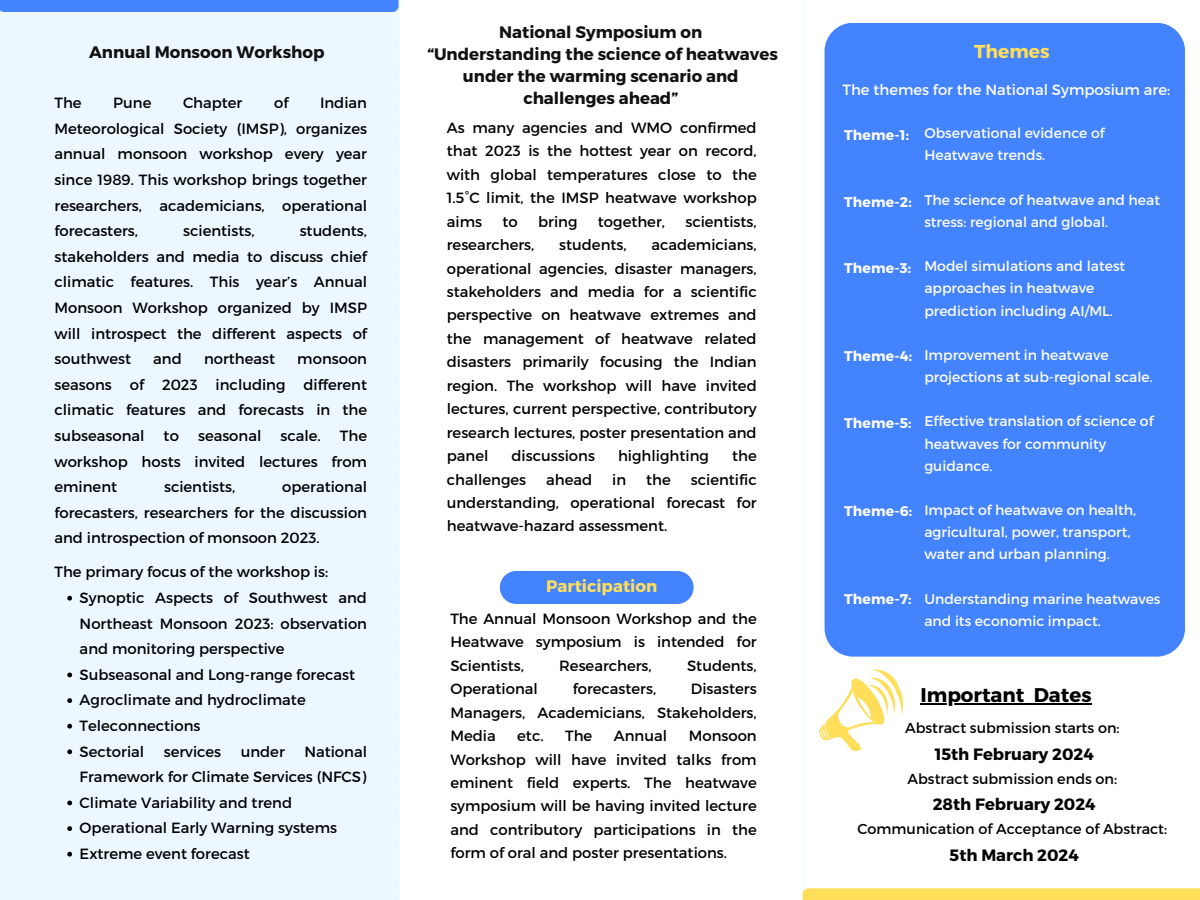
<style>
.page{position:relative;width:1200px;height:900px;background:#fff}
.page>*{position:absolute;margin:0;border:0;box-sizing:border-box;transform-origin:0 0}
.t1{font:700 19.8px "Montserrat";color:#000}
.t2{font:700 18.6px "Montserrat";color:#ffde59}
.t3{font:700 16.6px/22.2px "Montserrat";color:#111;text-align:center}
.t4{font:700 16.6px "Montserrat";color:#ffde59}
.t5{font:700 16.4px "Montserrat";color:#000}
.t6{font:14.8px/23.4px "Montserrat";color:#000;text-align:justify}
.t7{font:14.8px "Montserrat";color:#fff}
.t8{font:14.4px "Montserrat";color:#000}
.t9{font:14px/22.2px "Montserrat";color:#fff}
.t10{font:700 14px "Montserrat";letter-spacing:.015em;color:#fff}
</style>
<div class="page">
<div style="left:0;top:0;width:399px;height:900px;background:#edf7ff"></div>
<svg style="left:399px;top:0;width:1px;height:900px"></svg>
<div style="left:0;top:0;width:399px;height:12px;background:#4383fd"></div>
<div style="left:500px;top:571px;width:194px;height:33px;background:#4383fd;border-radius:17px"></div>
<div style="left:825px;top:23px;width:360px;height:634px;background:#4383fd;border-radius:28px"></div>
<div style="left:803px;top:888px;width:397px;height:12px;background:#ffde59"></div>
<svg style="left:804px;top:0;width:112px;height:891px"></svg>
<svg style="left:67px;top:596px;width:5px;height:5px"></svg>
<svg style="left:67px;top:673px;width:5px;height:4px"></svg>
<svg style="left:67px;top:698px;width:5px;height:5px"></svg>
<svg style="left:67px;top:724px;width:5px;height:5px"></svg>
<svg style="left:67px;top:749px;width:5px;height:5px"></svg>
<svg style="left:67px;top:801px;width:5px;height:4px"></svg>
<svg style="left:67px;top:826px;width:5px;height:5px"></svg>
<svg style="left:67px;top:852px;width:5px;height:5px"></svg>
<hr style="left:920px;top:703px;width:105px;height:2px;background:#000">
<svg style="left:1025px;top:703px;width:9px;height:2px"></svg>
<hr style="left:1034px;top:703px;width:58px;height:2px;background:#000">
<h2 class="t3" style="left:89px;top:41px;width:237px">Annual Monsoon Workshop</h2>
<p class="t6" style="left:55px;top:89px;width:314px;line-height:25.6px;text-indent:266px">Indian Meteorological Society (IMSP), organizes annual monsoon workshop every year since 1989. This workshop brings together researchers, academicians, operational forecasters,</p>
<p class="t6" style="left:55px;top:90px;width:29px">The</p>
<p class="t6" style="left:113px;top:90px;width:40px">Pune</p>
<p class="t6" style="left:183px;top:90px;width:61px">Chapter</p>
<p class="t6" style="left:274px;top:90px;width:16px">of</p>
<p class="t6" style="left:183px;top:218px;width:73px">scientists,</p>
<p class="t6" style="left:55px;top:217px;width:314px;line-height:25.6px;text-indent:245px">students, stakeholders and media to discuss chief climatic features. This year’s Annual Monsoon Workshop organized by IMSP will introspect the different aspects of southwest</p>
<p class="t6" style="left:153px;top:346px;width:30px">and</p>
<p class="t6" style="left:204px;top:346px;width:73px">northeast</p>
<p class="t6" style="left:55px;top:345px;width:314px;line-height:25.6px;text-indent:243px">monsoon seasons of 2023 including different climatic features and forecasts in the subseasonal</p>
<p class="t6" style="left:55px;top:422px;width:314px;line-height:25.6px;text-indent:285px">The workshop hosts invited lectures from eminent</p>
<p class="t6" style="left:164px;top:423px;width:17px">to</p>
<p class="t6" style="left:198px;top:423px;width:65px">seasonal</p>
<p class="t6" style="left:281px;top:423px;width:42px">scale.</p>
<p class="t6" style="left:55px;top:473px;width:314px;line-height:25.6px;text-indent:228px">operational forecasters, researchers for the discussion and introspection of monsoon 2023.</p>
<p class="t6" style="left:55px;top:560px;width:275px">The primary focus of the workshop is:</p>
<p class="t6" style="left:80px;top:584px;width:289px;line-height:25.6px">Synoptic Aspects of Southwest and Northeast Monsoon 2023: observation and monitoring perspective</p>
<p class="t6" style="left:80px;top:662px;width:277px">Subseasonal and Long-range forecast</p>
<p class="t6" style="left:80px;top:688px;width:228px">Agroclimate and hydroclimate</p>
<p class="t6" style="left:80px;top:713px;width:122px">Teleconnections</p>
<p class="t6" style="left:80px;top:739px;width:66px">Sectorial</p>
<p class="t6" style="left:164px;top:739px;width:59px">services</p>
<p class="t6" style="left:241px;top:739px;width:46px">under</p>
<p class="t6" style="left:164px;top:474px;width:73px">scientists,</p>
<p class="t6" style="left:80px;top:738px;width:289px;line-height:25.6px;text-align:right">National<br>Framework for Climate Services (NFCS)</p>
<p class="t6" style="left:80px;top:790px;width:214px">Climate Variability and trend</p>
<p class="t6" style="left:80px;top:816px;width:259px">Operational Early Warning systems</p>
<h2 class="t6" style="left:80px;top:841px;width:172px">Extreme event forecast</h2>
<p class="t3" style="left:428px;top:20px;width:352px">National Symposium on<br>“Understanding the science of heatwaves under the warming scenario and challenges ahead”</p>
<h2 class="t6" style="left:447px;top:115px;width:311px">As many agencies and WMO confirmed that 2023 is the hottest year on record, with global temperatures close to the 1.5°C limit, the IMSP heatwave workshop aims</h2>
<h2 class="t6" style="left:502px;top:209px;width:17px">to</h2>
<h2 class="t6" style="left:538px;top:209px;width:41px">bring</h2>
<h2 class="t6" style="left:598px;top:209px;width:69px">together,</h2>
<h2 class="t6" style="left:685px;top:209px;width:73px">scientists,</h2>
<h2 class="t6" style="left:447px;top:232px;width:89px">researchers,</h2>
<h2 class="t6" style="left:559px;top:232px;width:69px">students,</h2>
<h2 class="t6" style="left:447px;top:232px;width:311px;text-indent:205px">academicians, operational agencies, disaster managers, stakeholders and media for a scientific perspective on heatwave extremes and the management of heatwave related disasters primarily focusing the Indian region. The workshop will have invited lectures, current perspective, contributory research lectures, poster presentation and panel</h2>
<h2 class="t6" style="left:512px;top:443px;width:85px">discussions</h2>
<h2 class="t6" style="left:618px;top:443px;width:92px">highlighting</h2>
<h2 class="t6" style="left:732px;top:443px;width:26px">the</h2>
<h2 class="t6" style="left:447px;top:467px;width:81px">challenges</h2>
<h2 class="t6" style="left:546px;top:467px;width:48px">ahead</h2>
<h2 class="t6" style="left:612px;top:467px;width:16px">in</h2>
<h2 class="t6" style="left:646px;top:467px;width:26px">the</h2>
<h2 class="t6" style="left:447px;top:467px;width:311px;text-indent:244px">scientific understanding, operational forecast for heatwave-hazard assessment.</h2>
<p class="t4" style="left:546px;top:575px;width:113px">Participation</p>
<p class="t6" style="left:450px;top:606px;width:308px">The Annual Monsoon Workshop and the Heatwave symposium is intended for Scientists,</p>
<p class="t6" style="left:559px;top:653px;width:94px">Researchers,</p>
<p class="t6" style="left:687px;top:653px;width:71px">Students,</p>
<p class="t6" style="left:450px;top:677px;width:89px">Operational</p>
<p class="t6" style="left:573px;top:677px;width:85px">forecasters,</p>
<p class="t6" style="left:450px;top:677px;width:308px;text-indent:241px">Disasters Managers, Academicians, Stakeholders, Media</p>
<p class="t6" style="left:517px;top:723px;width:28px">etc.</p>
<p class="t6" style="left:565px;top:723px;width:29px">The</p>
<p class="t6" style="left:614px;top:723px;width:55px">Annual</p>
<p class="t6" style="left:450px;top:723px;width:308px;text-indent:238px">Monsoon Workshop will have invited talks from eminent field experts. The heatwave symposium will be having invited lecture and contributory participations in the form of oral and poster presentations.</p>
<h3 class="t2" style="left:974px;top:40px;width:77px">Themes</h3>
<h3 class="t7" style="left:842px;top:80px;width:329px">The themes for the National Symposium are:</h3>
<h3 class="t10" style="left:844px;top:125px;width:67px">Theme-1:</h3>
<p class="t9" style="left:924px;top:121px;width:182px">Observational evidence of<br>Heatwave trends.</p>
<p class="t9" style="left:924px;top:188px;width:237px">The science of heatwave and heat stress: regional and global.</p>
<p class="t9" style="left:924px;top:254px;width:202px">Model simulations and latest approaches in heatwave prediction including AI/ML.</p>
<p class="t9" style="left:924px;top:343px;width:230px">Improvement in heatwave projections at sub-regional scale.</p>
<p class="t9" style="left:924px;top:410px;width:231px">Effective translation of science of heatwaves for community guidance.</p>
<h1 class="t9" style="left:924px;top:498px;width:213px">Impact of heatwave on health, agricultural, power, transport, water and urban planning.</h1>
<p class="t9" style="left:924px;top:587px;width:238px">Understanding marine heatwaves and its economic impact.</p>
<h3 class="t10" style="left:844px;top:192px;width:69px">Theme-2:</h3>
<h3 class="t10" style="left:844px;top:258px;width:69px">Theme-3:</h3>
<h3 class="t10" style="left:844px;top:347px;width:70px">Theme-4:</h3>
<h3 class="t10" style="left:844px;top:414px;width:69px">Theme-5:</h3>
<p class="t10" style="left:844px;top:501px;width:70px">Theme-6:</p>
<p class="t10" style="left:844px;top:590px;width:69px">Theme-7:</p>
<p class="t1" style="left:920px;top:682px;width:173px">Important Dates</p>
<h1 class="t8" style="left:905px;top:719px;width:216px">Abstract submission starts on:</h1>
<p class="t5" style="left:935px;top:743px;width:161px">15th February 2024</p>
<p class="t8" style="left:908px;top:769px;width:211px">Abstract submission ends on:</p>
<p class="t5" style="left:933px;top:794px;width:164px">28th February 2024</p>
<p class="t8" style="left:858px;top:820px;width:311px">Communication of Acceptance of Abstract:</p>
<p class="t5" style="left:950px;top:844px;width:131px">5th March 2024</p>
</div>
